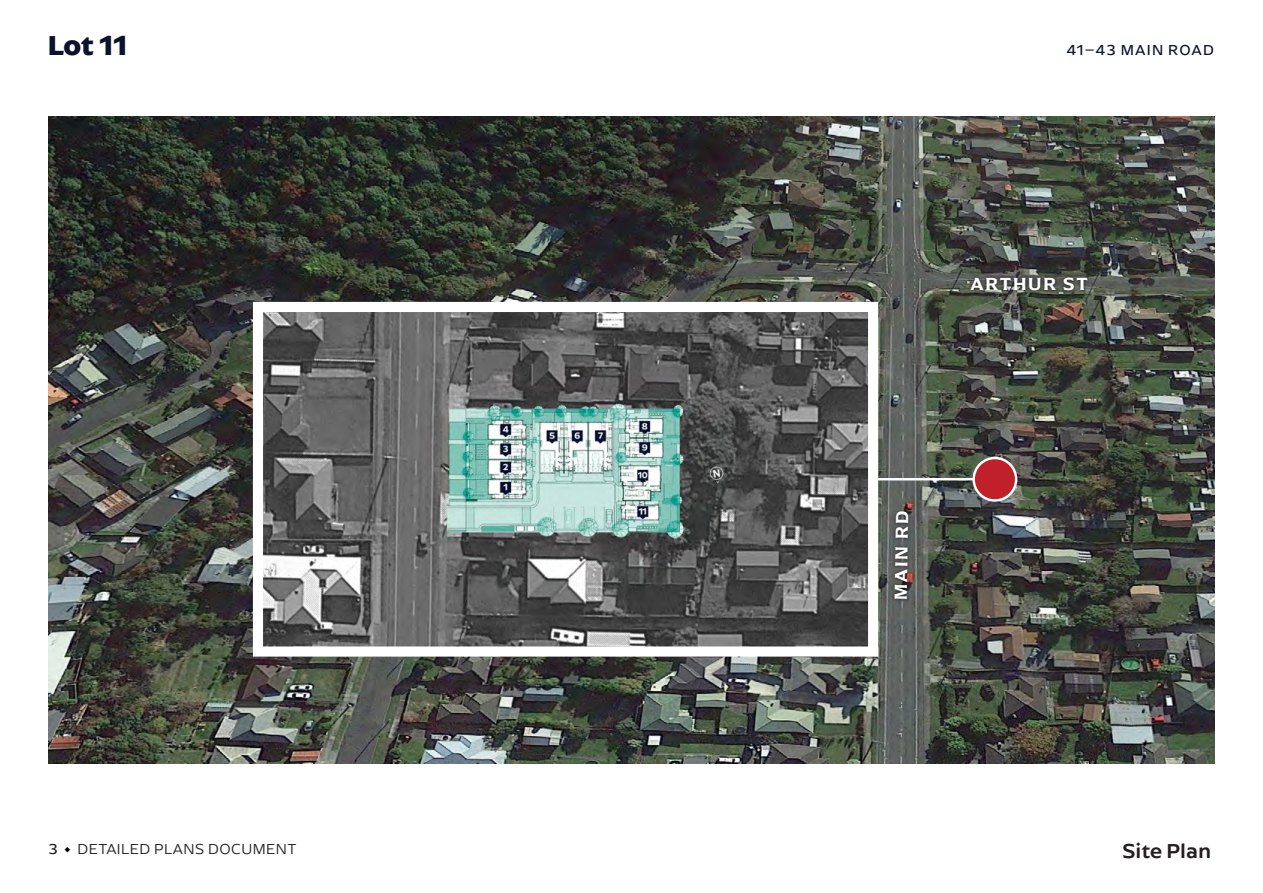
<style>
.page{position:relative;width:1263px;height:893px;background:#fff}
.page>*{position:absolute;margin:0;border:0;box-sizing:border-box;transform-origin:0 0}
.t1{font:700 28.5px "Arpona Sans";color:#0a122e}
.t2{font:500 21px "Arpona Sans";color:#231f20}
.t3{font:600 18.3px "Arpona";letter-spacing:.1em;color:#fff}
.t4{font:300 15px "Arpona Sans";letter-spacing:.03em;color:#231f20}
.t5{font:15px "Arpona Sans";letter-spacing:.08em;color:#0a122e}
.s1{font-weight:400}
.s2{font-weight:400;color:#000}
</style>
<div class="page">
<img style="left:49px;top:117px;width:1165px;height:646px">
<svg style="left:248px;top:297px;width:635px;height:365px"></svg>
<div style="left:890px;top:508px;width:22px;height:94px;background:#231f20;opacity:.75"></div>
<div style="left:967px;top:274px;width:124px;height:20px;background:#231f20;opacity:.75"></div>
<hr style="left:878px;top:478px;width:128px;height:2px;background:#fff">
<div style="left:974px;top:458px;width:42px;height:42px;background:#bf2029;border-radius:50%"></div>
<div style="left:972px;top:457px;width:45px;height:45px;border:2px solid #fff;border-radius:50%"></div>
<h1 class="t1" style="left:48px;top:27px;width:82px">Lot 11</h1>
<p class="t4" style="left:49px;top:840px;width:249px"><span class="s1">3</span> <span class="s2">•</span> DETAILED PLANS DOCUMENT</p>
<p class="t5" style="left:1066px;top:41px;width:149px">41–43 MAIN ROAD</p>
<p class="t3" style="left:971px;top:272px;width:119px">ARTHUR ST</p>
<p class="t3" style="left:889px;top:600px;width:90px;rotate:-89deg">MAIN RD</p>
<p class="t2" style="left:1122px;top:836px;width:90px">Site Plan</p>
</div>
